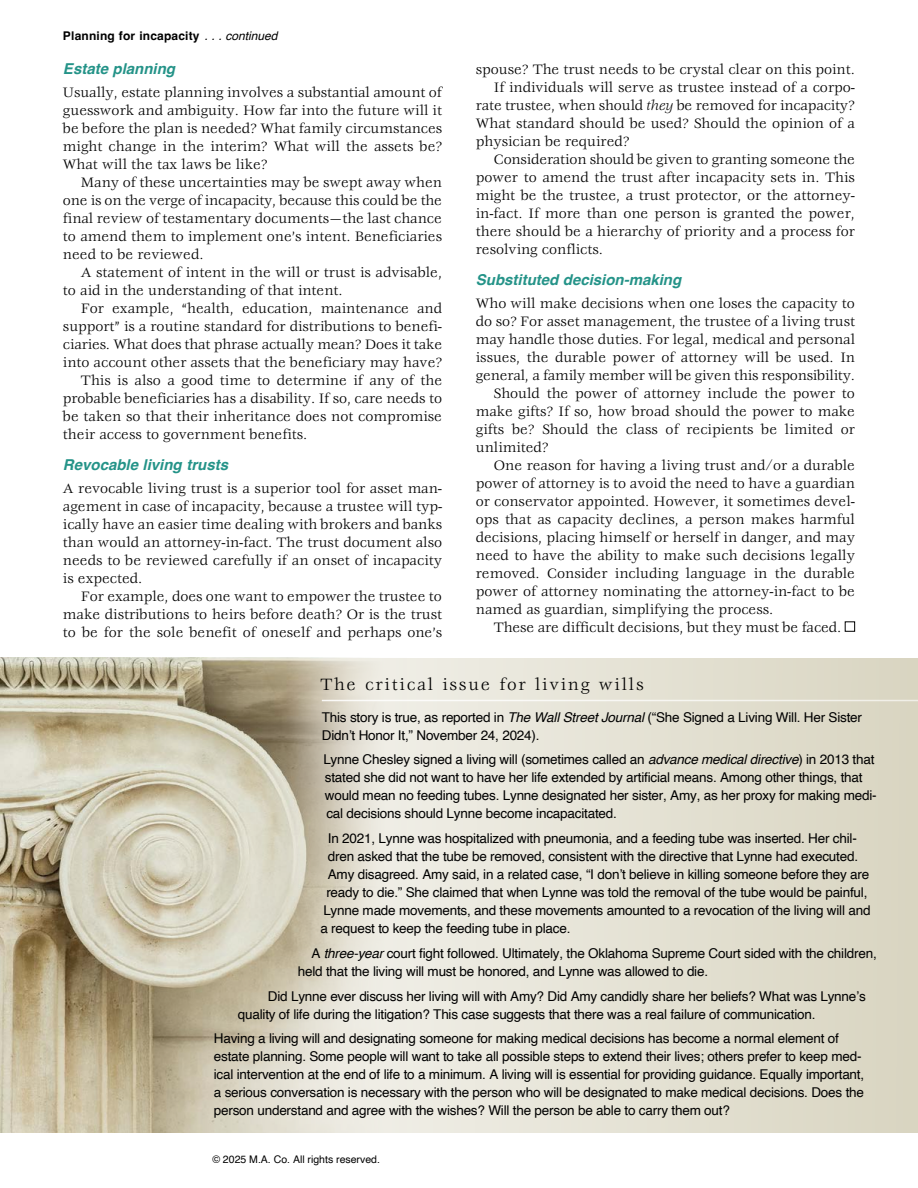
<style>
.page{position:relative;width:918px;height:1188px;background:#fff}
.page>*{position:absolute;margin:0;border:0;box-sizing:border-box;transform-origin:0 0}
.t1{font:18px "Veljovic Std";letter-spacing:.1em;color:#000}
.t2{font:15px/18px "Veljovic Std";color:#000;text-align:justify}
.t3{font:italic 700 15px "Helvetica";color:#249388}
.t4{font:13.5px/18px "Helvetica";letter-spacing:-.015em;color:#000}
.t5{font:700 12px "Helvetica";letter-spacing:.015em;color:#000}
.t6{font:10.5px "Helvetica";color:#000}
.s1{font-weight:400;font-style:italic}
.s2{font-style:italic}
</style>
<div class="page">
<img style="left:0;top:658px;width:55px;height:475px">
<svg style="left:55px;top:658px;width:863px;height:475px;background:#dad6c5"></svg>
<hr style="left:322px;top:700px;width:596px;height:1px;background:#fff">
<hr style="left:917px;top:0;width:1px;height:453px;background:#fde289">
<hr style="left:917px;top:356px;width:1px;height:97px;background:#160702">
<div style="left:845px;top:621px;width:10px;height:11px;border:1px solid #000"></div>
<p class="t5" style="left:63px;top:29px;width:216px">Planning for incapacity <span class="s1">. . . continued</span></p>
<p class="t3" style="left:63px;top:60px;width:114px">Estate planning</p>
<p class="t2" style="left:63px;top:84px;width:381px">Usually, estate planning involves a substantial amount of guesswork and ambiguity. How far into the future will it be before the plan is needed? What family circumstances might change in the interim? What will the assets be?<br>What will the tax laws be like?</p>
<p class="t2" style="left:63px;top:174px;width:381px;text-indent:18px">Many of these uncertainties may be swept away when one is on the verge of incapacity, because this could be the final review of testamentary documents—the last chance to amend them to implement one’s intent. Beneficiaries need to be reviewed.</p>
<p class="t2" style="left:63px;top:264px;width:381px;text-indent:18px">A statement of intent in the will or trust is advisable, to aid in the understanding of that intent.</p>
<p class="t2" style="left:81px;top:300px;width:363px">For example, “health, education, maintenance and</p>
<p class="t2" style="left:63px;top:318px;width:381px">support” is a routine standard for distributions to benefi-</p>
<p class="t2" style="left:63px;top:336px;width:381px">ciaries. What does that phrase actually mean? Does it take</p>
<p class="t2" style="left:63px;top:354px;width:381px">into account other assets that the beneficiary may have?</p>
<p class="t2" style="left:81px;top:372px;width:363px">This is also a good time to determine if any of the</p>
<p class="t2" style="left:63px;top:390px;width:381px">probable beneficiaries has a disability. If so, care needs to</p>
<p class="t2" style="left:63px;top:408px;width:381px">be taken so that their inheritance does not compromise</p>
<p class="t2" style="left:63px;top:426px;width:246px">their access to government benefits.</p>
<p class="t3" style="left:63px;top:456px;width:167px">Revocable living trusts</p>
<p class="t2" style="left:63px;top:480px;width:381px">A revocable living trust is a superior tool for asset man&shy;agement in case of incapacity, because a trustee will typ&shy;ically have an easier time dealing with brokers and banks than would an attorney-in-fact. The trust document also needs to be reviewed carefully if an onset of incapacity is expected.</p>
<p class="t2" style="left:63px;top:588px;width:381px;text-indent:18px">For example, does one want to empower the trustee to make distributions to heirs before death? Or is the trust to be for the sole benefit of oneself and perhaps one’s</p>
<p class="t2" style="left:476px;top:61px;width:381px">spouse? The trust needs to be crystal clear on this point.</p>
<p class="t2" style="left:494px;top:79px;width:363px">If individuals will serve as trustee instead of a corpo-</p>
<p class="t2" style="left:476px;top:97px;width:380px">rate trustee, when should <span class="s2">they</span> be removed for incapacity?</p>
<p class="t2" style="left:476px;top:115px;width:381px">What standard should be used? Should the opinion of a</p>
<p class="t2" style="left:476px;top:133px;width:155px">physician be required?</p>
<p class="t2" style="left:494px;top:151px;width:363px">Consideration should be given to granting someone the</p>
<p class="t2" style="left:476px;top:169px;width:381px">power to amend the trust after incapacity sets in. This</p>
<p class="t2" style="left:476px;top:187px;width:381px">might be the trustee, a trust protector, or the attorney-</p>
<p class="t2" style="left:476px;top:205px;width:381px">in-fact. If more than one person is granted the power,</p>
<p class="t2" style="left:476px;top:223px;width:381px">there should be a hierarchy of priority and a process for</p>
<p class="t2" style="left:476px;top:241px;width:129px">resolving conflicts.</p>
<p class="t3" style="left:476px;top:271px;width:207px">Substituted decision-making</p>
<p class="t2" style="left:476px;top:295px;width:381px">Who will make decisions when one loses the capacity to</p>
<p class="t2" style="left:476px;top:313px;width:381px">do so? For asset management, the trustee of a living trust</p>
<p class="t2" style="left:476px;top:331px;width:381px">may handle those duties. For legal, medical and personal</p>
<p class="t2" style="left:476px;top:349px;width:381px">issues, the durable power of attorney will be used. In</p>
<p class="t2" style="left:476px;top:367px;width:381px">general, a family member will be given this responsibility.</p>
<p class="t2" style="left:494px;top:385px;width:363px">Should the power of attorney include the power to</p>
<p class="t2" style="left:476px;top:403px;width:381px">make gifts? If so, how broad should the power to make</p>
<p class="t2" style="left:476px;top:421px;width:381px">gifts be? Should the class of recipients be limited or</p>
<p class="t2" style="left:476px;top:439px;width:74px">unlimited?</p>
<p class="t2" style="left:494px;top:457px;width:363px">One reason for having a living trust and/or a durable</p>
<p class="t2" style="left:476px;top:475px;width:381px">power of attorney is to avoid the need to have a guardian</p>
<p class="t2" style="left:476px;top:493px;width:381px">or conservator appointed. However, it sometimes devel-</p>
<p class="t2" style="left:476px;top:511px;width:381px">ops that as capacity declines, a person makes harmful</p>
<p class="t2" style="left:476px;top:529px;width:381px">decisions, placing himself or herself in danger, and may</p>
<p class="t2" style="left:476px;top:547px;width:381px">need to have the ability to make such decisions legally</p>
<p class="t2" style="left:476px;top:565px;width:381px">removed. Consider including language in the durable</p>
<p class="t2" style="left:476px;top:583px;width:381px">power of attorney nominating the attorney-in-fact to be</p>
<p class="t2" style="left:476px;top:601px;width:299px">named as guardian, simplifying the process.</p>
<p class="t2" style="left:494px;top:619px;width:349px">These are difficult decisions, but they must be faced.</p>
<p class="t1" style="left:320px;top:675px;width:325px">The critical issue for living wills</p>
<p class="t4" style="left:322px;top:708px;width:542px">This story is true, as reported in <span class="s2">The Wall Street Journal</span> (“She Signed a Living Will. Her Sister<br>Didn’t Honor It,” November 24, 2024).</p>
<p class="t4" style="left:323px;top:751px;width:555px">Lynne Chesley signed a living will (sometimes called an <span class="s2">advance medical directive</span>) in 2013 that stated she did not want to have her life extended by artificial means. Among other things, that would mean no feeding tubes. Lynne designated her sister, Amy, as her proxy for making medi&shy;cal decisions should Lynne become incapacitated.</p>
<p class="t4" style="left:328px;top:830px;width:530px">In 2021, Lynne was hospitalized with pneumonia, and a feeding tube was inserted. Her chil-</p>
<p class="t4" style="left:328px;top:848px;width:532px">dren asked that the tube be removed, consistent with the directive that Lynne had executed.</p>
<p class="t4" style="left:328px;top:866px;width:543px">Amy disagreed. Amy said, in a related case, “I don’t believe in killing someone before they are</p>
<p class="t4" style="left:326px;top:884px;width:543px">ready to die.” She claimed that when Lynne was told the removal of the tube would be painful,</p>
<p class="t4" style="left:323px;top:902px;width:549px">Lynne made movements, and these movements amounted to a revocation of the living will and</p>
<p class="t4" style="left:320px;top:920px;width:252px">a request to keep the feeding tube in place.</p>
<p class="t4" style="left:298px;top:945px;width:580px;text-indent:14px">A <span class="s2">three-year</span> court fight followed. Ultimately, the Oklahoma Supreme Court sided with the children, held that the living will must be honored, and Lynne was allowed to die.</p>
<p class="t4" style="left:238px;top:987px;width:629px;text-indent:30px">Did Lynne ever discuss her living will with Amy? Did Amy candidly share her beliefs? What was Lynne’s quality of life during the litigation? This case suggests that there was a real failure of communication.</p>
<p class="t4" style="left:214px;top:1030px;width:652px">Having a living will and designating someone for making medical decisions has become a normal element of estate planning. Some people will want to take all possible steps to extend their lives; others prefer to keep med&shy;ical intervention at the end of life to a minimum. A living will is essential for providing guidance. Equally important, a serious conversation is necessary with the person who will be designated to make medical decisions. Does the person understand and agree with the wishes? Will the person be able to carry them out?</p>
<p class="t6" style="left:212px;top:1151px;width:169px">© 2025 M.A. Co. All rights reserved.</p>
</div>
